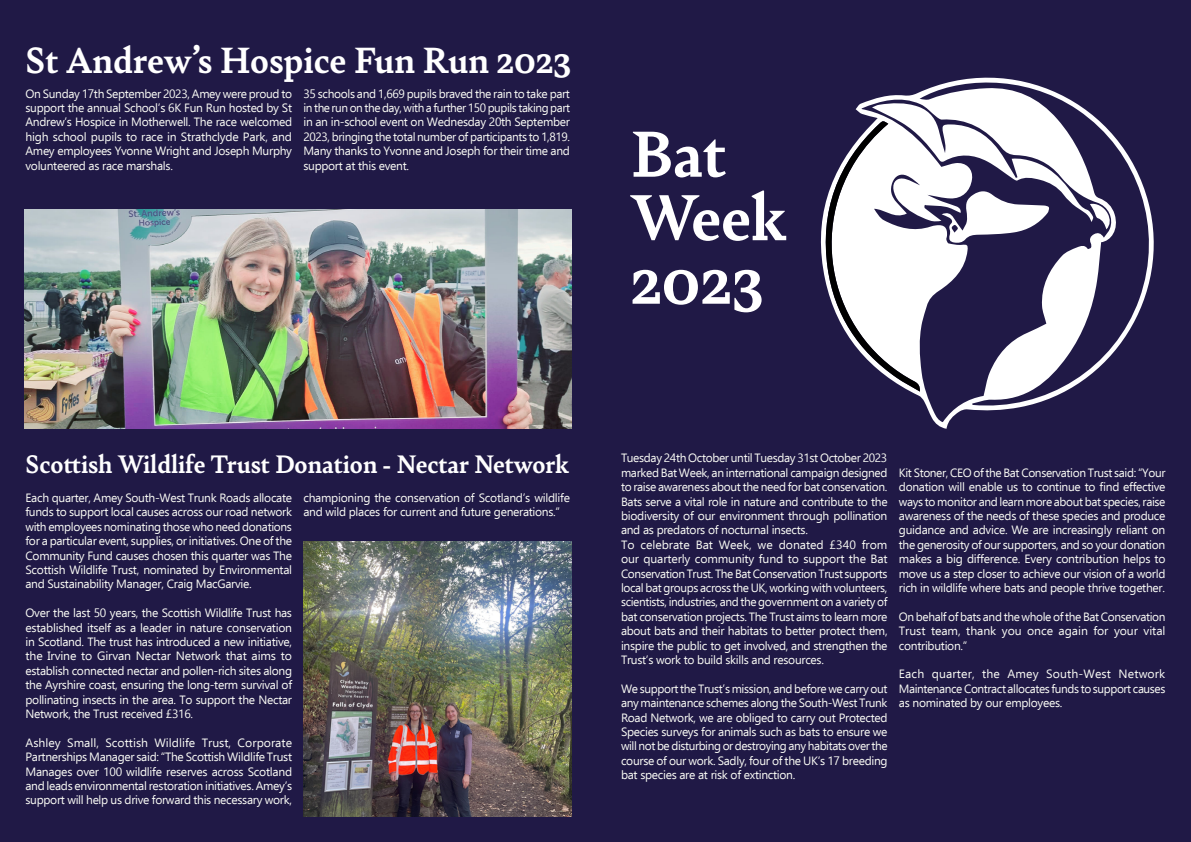
<style>
.page{position:relative;width:1191px;height:842px;background:#201946}
.page>*{position:absolute;margin:0;border:0;box-sizing:border-box;transform-origin:0 0}
.t1{font:700 69.2px/63.5px "Bely";color:#fff}
.t2{font:700 38.9px "Bely";color:#fff}
.t3{font:700 27px "Bely";color:#fff}
.t4{font:12px/14.4px "Ebrima";letter-spacing:-.025em;color:#fbfcf6;text-align:justify}
</style>
<div class="page">
<img style="left:303px;top:541px;width:268px;height:275px">
<img style="left:25px;top:209px;width:546px;height:220px">
<svg style="left:865px;top:77px;width:289px;height:352px"></svg>
<svg style="left:820px;top:102px;width:290px;height:290px"></svg>
<h2 class="t2" style="left:26px;top:33px;width:547px">St Andrew’s Hospice Fun Run 2023</h2>
<p class="t4" style="left:26px;top:86px;width:268px">On Sunday 17th September 2023, Amey were proud to support the annual School’s 6K Fun Run hosted by St Andrew’s Hospice in Motherwell. The race welcomed high school pupils to race in Strathclyde Park, and Amey employees Yvonne Wright and Joseph Murphy volunteered as race marshals.</p>
<p class="t4" style="left:303px;top:86px;width:268px">35 schools and 1,669 pupils braved the rain to take part in the run on the day, with a further 150 pupils taking part in an in-school event on Wednesday 20th September 2023, bringing the total number of participants to 1,819.<br>Many thanks to Yvonne and Joseph for their time and support at this event.</p>
<h1 class="t1" style="left:630px;top:119px;width:158px">Bat<br>Week<br>2023</h1>
<h3 class="t3" style="left:26px;top:445px;width:545px">Scottish Wildlife Trust Donation - Nectar Network</h3>
<p class="t4" style="left:26px;top:490px;width:268px">Each quarter, Amey South-West Trunk Roads allocate funds to support local causes across our road network with employees nominating those who need donations for a particular event, supplies, or initiatives. One of the Community Fund causes chosen this quarter was The Scottish Wildlife Trust, nominated by Environmental and Sustainability Manager, Craig MacGarvie.</p>
<p class="t4" style="left:26px;top:605px;width:268px">Over the last 50 years, the Scottish Wildlife Trust has established itself as a leader in nature conservation in Scotland. The trust has introduced a new initiative, the Irvine to Girvan Nectar Network that aims to establish connected nectar and pollen-rich sites along the Ayrshire coast, ensuring the long-term survival of pollinating insects in the area. To support the Nectar Network, the Trust received £316.</p>
<p class="t4" style="left:26px;top:735px;width:268px">Ashley Small, Scottish Wildlife Trust, Corporate Partnerships Manager said: “The Scottish Wildlife Trust Manages over 100 wildlife reserves across Scotland and leads environmental restoration initiatives. Amey’s support will help us drive forward this necessary work,</p>
<p class="t4" style="left:303px;top:490px;width:268px">championing the conservation of Scotland’s wildlife and wild places for current and future generations.”</p>
<p class="t4" style="left:621px;top:450px;width:268px;text-align:left">Tuesday 24th October until Tuesday 31st October 2023 marked Bat Week, an international campaign designed to raise awareness about the need for bat conservation.<br>Bats serve a vital role in nature and contribute to the biodiversity of our environment through pollination and as predators of nocturnal insects.<br>To celebrate Bat Week, we donated £340 from our quarterly community fund to support the Bat Conservation Trust. The Bat Conservation Trust supports local bat groups across the UK, working with volunteers, scientists, industries, and the government on a variety of bat conservation projects. The Trust aims to learn more about bats and their habitats to better protect them, inspire the public to get involved, and strengthen the Trust’s work to build skills and resources.</p>
<p class="t4" style="left:621px;top:681px;width:268px">We support the Trust’s mission, and before we carry out any maintenance schemes along the South-West Trunk Road Network, we are obliged to carry out Protected Species surveys for animals such as bats to ensure we will not be disturbing or destroying any habitats over the course of our work. Sadly, four of the UK’s 17 breeding bat species are at risk of extinction.</p>
<p class="t4" style="left:899px;top:465px;width:268px">Kit Stoner, CEO of the Bat Conservation Trust said: “Your donation will enable us to continue to find effective ways to monitor and learn more about bat species, raise awareness of the needs of these species and produce guidance and advice. We are increasingly reliant on the generosity of our supporters, and so your donation makes a big difference. Every contribution helps to move us a step closer to achieve our vision of a world rich in wildlife where bats and people thrive together.</p>
<p class="t4" style="left:899px;top:609px;width:268px">On behalf of bats and the whole of the Bat Conservation Trust team, thank you once again for your vital contribution.”</p>
<p class="t4" style="left:899px;top:666px;width:268px">Each quarter, the Amey South-West Network Maintenance Contract allocates funds to support causes as nominated by our employees.</p>
</div>
